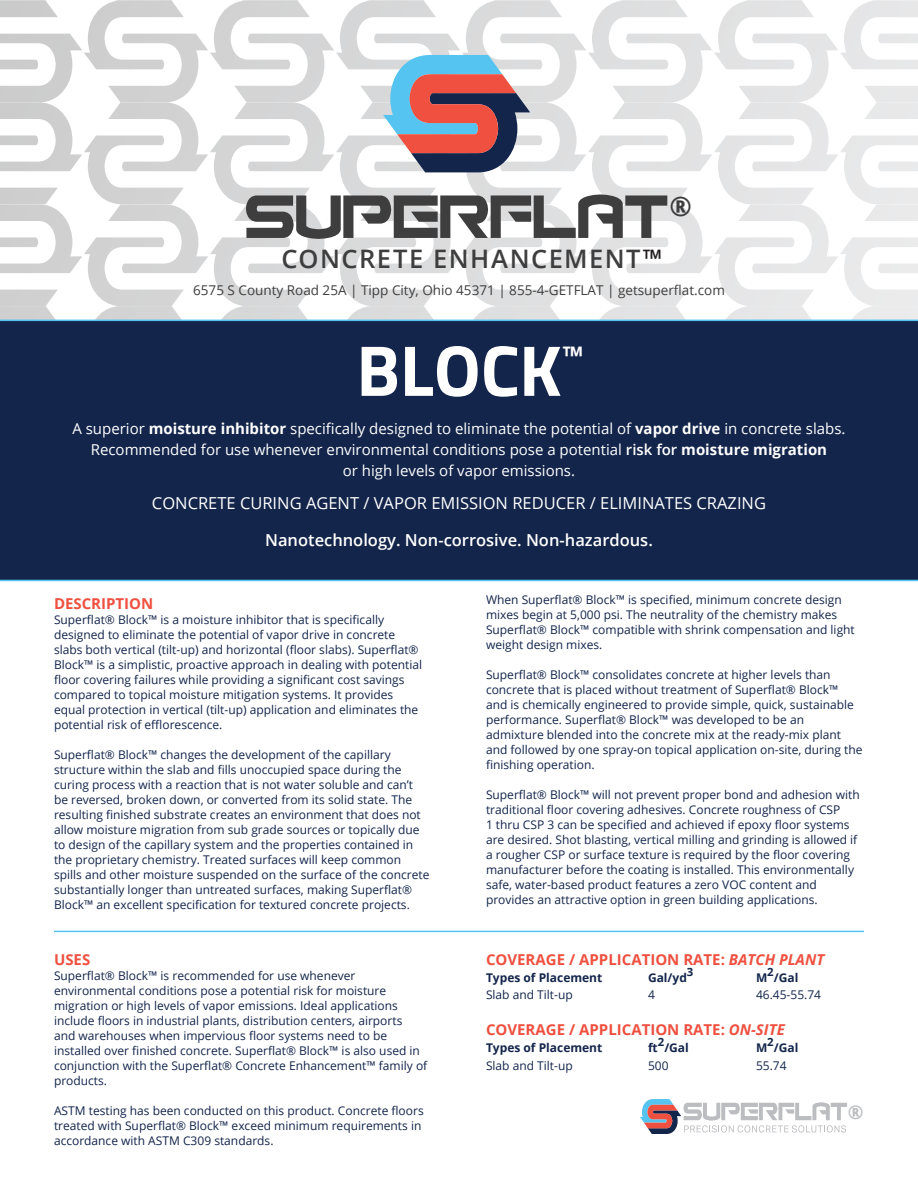
<style>
.page{position:relative;width:918px;height:1188px;background:#fff}
.page>*{position:absolute;margin:0;border:0;box-sizing:border-box;transform-origin:0 0}
.t1{font:700 72px "Titillium Web";letter-spacing:-.005em;color:#fff}
.t2{font:700 27px "Open Sans";color:#3e3e3f}
.t3{font:700 27px "Open Sans";color:#fff}
.t4{font:600 25.5px "Open Sans";letter-spacing:.055em;color:#3e3e3f}
.t5{font:700 18.9px "Open Sans";color:#bcbdc0}
.t6{font:16.5px "Open Sans";color:#fff}
.t7{font:600 16.5px "Open Sans";color:#fff}
.t8{font:15px/21px "Open Sans";color:#fff;text-align:center}
.t9{font:700 15px "Open Sans";color:#ef5040}
.t10{font:13.5px "Open Sans";color:#3e3e3f}
.t11{font:12px/15px "Open Sans";color:#13254b}
.t12{font:700 12px "Open Sans";color:#13254b}
.t13{font:700 11.4px "Open Sans";color:#13254b}
.s1{color:#231f20}
.s2{font-weight:700}
.s3{font-weight:600}
.s4{font-style:italic}
</style>
<div class="page">
<div style="left:0;top:321px;width:918px;height:259px;background:#13254b"></div>
<svg style="left:0;top:0;width:918px;height:322px"></svg>
<hr style="left:0;top:580px;width:918px;height:1px;background:#55c4f0">
<hr style="left:54px;top:931px;width:810px;height:1px;background:#55c4f0">
<svg style="left:640px;top:1099px;width:207px;height:35px"></svg>
<p class="t2" style="left:669px;top:187px;width:24px">®</p>
<p class="t4" style="left:282px;top:241px;width:382px">CONCRETE ENHANCEMENT<span class="s1">™</span></p>
<p class="t10" style="left:193px;top:281px;width:533px">6575 S County Road 25A | Tipp City, Ohio 45371 | 855-4-GETFLAT | getsuperflat.com</p>
<p class="t1" style="left:356px;top:316px;width:207px">BLOCK</p>
<p class="t3" style="left:563px;top:337px;width:22px">™</p>
<p class="t8" style="left:72px;top:417px;width:775px">A superior <span class="s2">moisture inhibitor</span> specifically designed to eliminate the potential of <span class="s2">vapor drive</span> in concrete slabs.<br>Recommended for use whenever environmental conditions pose a potential <span class="s3">risk for</span> <span class="s2">moisture migration</span></p>
<p class="t8" style="left:343px;top:459px;width:234px">or high levels of vapor emissions.</p>
<p class="t6" style="left:152px;top:492px;width:616px">CONCRETE CURING AGENT / VAPOR EMISSION REDUCER / ELIMINATES CRAZING</p>
<p class="t7" style="left:265px;top:529px;width:389px">Nanotechnology. Non-corrosive. Non-hazardous.</p>
<p class="t9" style="left:54px;top:593px;width:101px">DESCRIPTION</p>
<p class="t11" style="left:54px;top:612px;width:370px">Superflat® Block™ is a moisture inhibitor that is specifically designed to eliminate the potential of vapor drive in concrete slabs both vertical (tilt-up) and horizontal (floor slabs). Superflat® Block™ is a simplistic, proactive approach in dealing with potential floor covering failures while providing a significant cost savings compared to topical moisture mitigation systems. It provides equal protection in vertical (tilt-up) application and eliminates the potential risk of efflorescence.</p>
<p class="t11" style="left:54px;top:747px;width:377px">Superflat® Block™ changes the development of the capillary structure within the slab and fills unoccupied space during the curing process with a reaction that is not water soluble and can’t be reversed, broken down, or converted from its solid state. The resulting finished substrate creates an environment that does not allow moisture migration from sub grade sources or topically due to design of the capillary system and the properties contained in the proprietary chemistry. Treated surfaces will keep common spills and other moisture suspended on the surface of the concrete substantially longer than untreated surfaces, making Superflat®</p>
<p class="t11" style="left:54px;top:897px;width:357px">Block™ an excellent specification for textured concrete projects.</p>
<p class="t9" style="left:54px;top:949px;width:38px">USES</p>
<p class="t11" style="left:54px;top:967px;width:375px">Superflat® Block™ is recommended for use whenever environmental conditions pose a potential risk for moisture migration or high levels of vapor emissions. Ideal applications include floors in industrial plants, distribution centers, airports<br>and warehouses when impervious floor systems need to be installed over finished concrete. Superflat® Block™ is also used in conjunction with the Superflat® Concrete Enhancement™ family of products.</p>
<p class="t11" style="left:54px;top:1102px;width:371px">ASTM testing has been conducted on this product. Concrete floors treated with Superflat® Block™ exceed minimum requirements in accordance with ASTM C309 standards.</p>
<p class="t11" style="left:486px;top:592px;width:370px">When Superflat® Block™ is specified, minimum concrete design mixes begin at 5,000 psi. The neutrality of the chemistry makes Superflat® Block™ compatible with shrink compensation and light weight design mixes.</p>
<p class="t11" style="left:486px;top:667px;width:378px">Superflat® Block™ consolidates concrete at higher levels than concrete that is placed without treatment of Superflat® Block™ and is chemically engineered to provide simple, quick, sustainable performance. Superflat® Block™ was developed to be an admixture blended into the concrete mix at the ready-mix plant and followed by one spray-on topical application on-site, during the finishing operation.</p>
<p class="t11" style="left:486px;top:787px;width:375px">Superflat® Block™ will not prevent proper bond and adhesion with traditional floor covering adhesives. Concrete roughness of CSP<br>1 thru CSP 3 can be specified and achieved if epoxy floor systems are desired. Shot blasting, vertical milling and grinding is allowed if a rougher CSP or surface texture is required by the floor covering manufacturer before the coating is installed. This environmentally safe, water-based product features a zero VOC content and provides an attractive option in green building applications.</p>
<p class="t9" style="left:486px;top:949px;width:340px">COVERAGE / APPLICATION RATE: <span class="s4">BATCH PLANT</span></p>
<p class="t12" style="left:486px;top:969px;width:118px">Types of Placement</p>
<p class="t12" style="left:648px;top:969px;width:40px">Gal/yd</p>
<p class="t13" style="left:687px;top:963px;width:8px">3</p>
<p class="t13" style="left:767px;top:963px;width:8px">2</p>
<p class="t12" style="left:774px;top:969px;width:26px">/Gal</p>
<p class="t12" style="left:756px;top:969px;width:13px">M</p>
<p class="t11" style="left:486px;top:987px;width:88px">Slab and Tilt-up</p>
<p class="t11" style="left:648px;top:987px;width:8px">4</p>
<p class="t11" style="left:756px;top:987px;width:67px">46.45-55.74</p>
<p class="t9" style="left:486px;top:1019px;width:300px">COVERAGE / APPLICATION RATE: <span class="s4">ON-SITE</span></p>
<p class="t12" style="left:486px;top:1039px;width:118px">Types of Placement</p>
<p class="t12" style="left:648px;top:1039px;width:11px">ft</p>
<p class="t13" style="left:658px;top:1034px;width:8px">2</p>
<p class="t13" style="left:767px;top:1034px;width:8px">2</p>
<p class="t12" style="left:664px;top:1039px;width:26px">/Gal</p>
<p class="t12" style="left:756px;top:1039px;width:13px">M</p>
<p class="t12" style="left:774px;top:1039px;width:26px">/Gal</p>
<p class="t11" style="left:486px;top:1057px;width:88px">Slab and Tilt-up</p>
<p class="t11" style="left:648px;top:1057px;width:22px">500</p>
<p class="t11" style="left:756px;top:1057px;width:32px">55.74</p>
<p class="t5" style="left:848px;top:1099px;width:17px">®</p>
</div>
